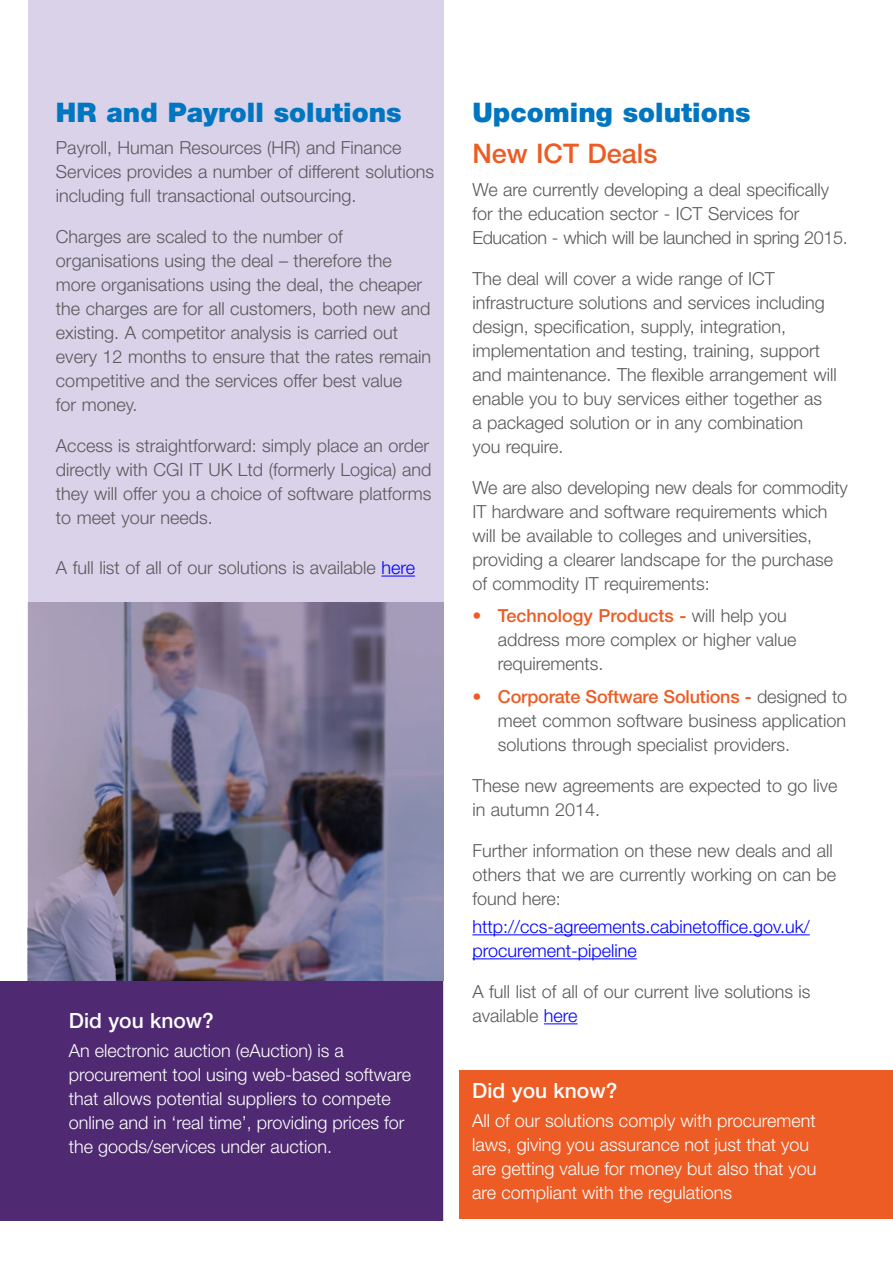
<style>
.page{position:relative;width:893px;height:1263px;background:#fff}
.page>*{position:absolute;margin:0;border:0;box-sizing:border-box;transform-origin:0 0}
.t1{font:900 27px "Helvetica Neue LT";color:#0076c0}
.t2{font:500 27px "Helvetica Neue LT";color:#ec5c24}
.t3{font:500 21px "Helvetica Neue LT";color:#fff}
.t4{font:300 18px/24px "Helvetica Neue LT";color:#58595b}
.t5{font:300 18px/24px "Helvetica Neue LT";color:#fff}
.t6{font:300 18px/24px "Helvetica Neue LT";color:#00f}
.s1{color:#00f}
.s2{color:#ec5c24}
.s3{font-weight:500;color:#ec5c24}
</style>
<div class="page">
<div style="left:28px;top:0;width:415px;height:1220px;background:#dad2e9"></div>
<hr style="left:381px;top:576px;width:34px;height:1px;background:#00f">
<hr style="left:472px;top:934px;width:338px;height:1px;background:#00f">
<hr style="left:472px;top:958px;width:165px;height:1px;background:#00f">
<hr style="left:544px;top:1023px;width:34px;height:1px;background:#00f">
<div style="left:0;top:981px;width:443px;height:239px;background:#4f2971"></div>
<div style="left:459px;top:1070px;width:434px;height:148px;background:#ec5c24"></div>
<img style="left:28px;top:602px;width:415px;height:379px">
<h1 class="t1" style="left:56px;top:96px;width:347px">HR and Payroll solutions</h1>
<p class="t4" style="left:56px;top:135px;width:380px">Payroll, Human Resources (HR) and Finance<br>Services provides a number of different solutions including full transactional outsourcing.</p>
<p class="t4" style="left:56px;top:224px;width:377px">Charges are scaled to the number of organisations using the deal – therefore the more organisations using the deal, the cheaper the charges are for all customers, both new and existing. A competitor analysis is carried out every 12 months to ensure that the rates remain competitive and the services offer best value<br>for money.</p>
<p class="t4" style="left:56px;top:433px;width:377px">Access is straightforward: simply place an order directly with CGI IT UK Ltd (formerly Logica) and they will offer you a choice of software platforms to meet your needs.</p>
<p class="t4" style="left:56px;top:555px;width:361px">A full list of all of our solutions is available <span class="s1">here</span></p>
<h1 class="t1" style="left:472px;top:96px;width:280px">Upcoming solutions</h1>
<h1 class="t2" style="left:472px;top:137px;width:187px">New ICT Deals</h1>
<p class="t4" style="left:472px;top:177px;width:377px">We are currently developing a deal specifically for the education sector - ICT Services for<br>Education - which will be launched in spring 2015.</p>
<p class="t4" style="left:472px;top:266px;width:366px">The deal will cover a wide range of ICT infrastructure solutions and services including design, specification, supply, integration, implementation and testing, training, support and maintenance. The flexible arrangement will enable you to buy services either together as<br>a packaged solution or in any combination<br>you require.</p>
<p class="t4" style="left:472px;top:475px;width:377px">We are also developing new deals for commodity IT hardware and software requirements which will be available to colleges and universities, providing a clearer landscape for the purchase of commodity IT requirements:</p>
<p class="t4" style="left:498px;top:603px;width:300px;text-indent:-26px"><span class="s2">•</span> <span class="s3">Technology Products -</span> will help you address more complex or higher value requirements.</p>
<p class="t4" style="left:498px;top:684px;width:351px;text-align:justify;text-indent:-26px"><span class="s2">•</span> <span class="s3">Corporate Software Solutions -</span> designed to meet common software business application solutions through specialist providers.</p>
<p class="t4" style="left:472px;top:773px;width:367px">These new agreements are expected to go live in autumn 2014.</p>
<p class="t4" style="left:472px;top:838px;width:365px">Further information on these new deals and all others that we are currently working on can be found here:</p>
<p class="t6" style="left:472px;top:914px;width:339px">http://ccs-agreements.cabinetoffice.gov.uk/ procurement-pipeline</p>
<p class="t4" style="left:472px;top:979px;width:340px">A full list of all of our current live solutions is</p>
<p class="t3" style="left:69px;top:1008px;width:147px">Did you know?</p>
<p class="t4" style="left:472px;top:1003px;width:107px">available <span class="s1">here</span></p>
<p class="t5" style="left:69px;top:1038px;width:344px">An electronic auction (eAuction) is a procurement tool using web-based software that allows potential suppliers to compete online and in ‘real time’, providing prices for the goods/services under auction.</p>
<p class="t3" style="left:472px;top:1078px;width:147px">Did you know?</p>
<p class="t5" style="left:472px;top:1108px;width:346px">All of our solutions comply with procurement laws, giving you assurance not just that you are getting value for money but also that you are compliant with the regulations</p>
</div>
